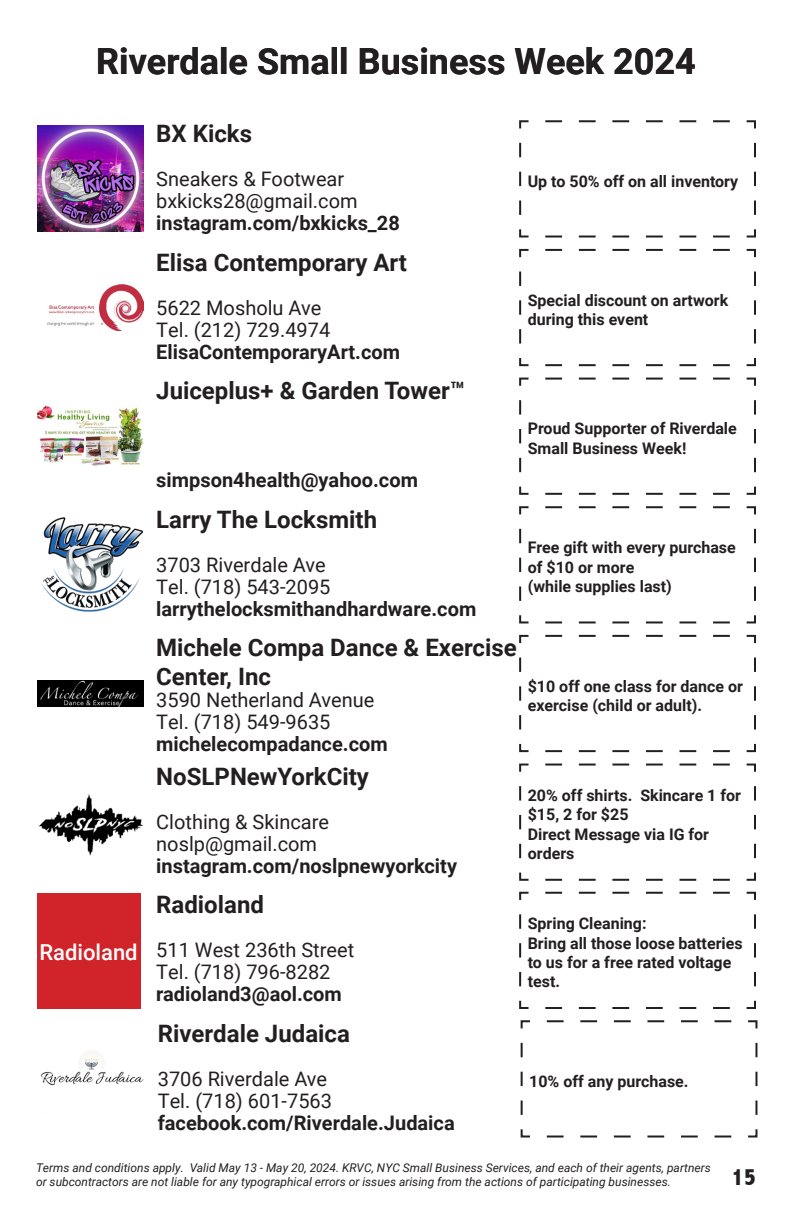
<style>
.page{position:relative;width:792px;height:1224px;background:#fff}
.page>*{position:absolute;margin:0;border:0;box-sizing:border-box;transform-origin:0 0}
.t1{font:700 36px "Roboto";color:#231f20}
.BusinessName{font:700 24px/28.8px "Roboto";color:#231f20}
.t2{font:800 condensed 24px "Abadi";color:#231f20}
.t3{font:500 22px "Roboto";color:#fff}
.Business_Address{font:20px "Roboto";color:#231f20}
.BusinessWebSocial{font:700 20px "Roboto";color:#231f20}
.Discount{font:700 16px/19.2px "Roboto";color:#231f20}
.t4{font:italic 12px/14.4px "Roboto";color:#231f20}
</style>
<div class="page">
<svg style="left:519px;top:506px;width:237px;height:118px"></svg>
<img style="left:41px;top:517px;width:103px;height:95px">
<svg style="left:519px;top:634px;width:237px;height:119px"></svg>
<img style="left:38px;top:680px;width:106px;height:27px">
<svg style="left:519px;top:763px;width:237px;height:118px"></svg>
<img style="left:38px;top:794px;width:106px;height:62px">
<svg style="left:520px;top:1020px;width:238px;height:118px"></svg>
<img style="left:41px;top:1050px;width:103px;height:36px">
<svg style="left:519px;top:891px;width:237px;height:118px"></svg>
<div style="left:37px;top:893px;width:103px;height:115px;background:#d1232a"></div>
<svg style="left:519px;top:248px;width:237px;height:119px"></svg>
<img style="left:47px;top:284px;width:97px;height:47px">
<svg style="left:519px;top:120px;width:237px;height:118px"></svg>
<img style="left:38px;top:126px;width:106px;height:106px">
<svg style="left:519px;top:377px;width:237px;height:118px"></svg>
<img style="left:38px;top:406px;width:105px;height:60px">
<p class="t1" style="left:96px;top:36px;width:601px">Riverdale Small Business Week 2024</p>
<p class="t3" style="left:39px;top:937px;width:100px">Radioland</p>
<p class="BusinessName" style="left:156px;top:118px;width:97px">BX Kicks</p>
<p class="Business_Address" style="left:156px;top:165px;width:189px">Sneakers &amp; Footwear</p>
<p class="Business_Address" style="left:156px;top:187px;width:203px">bxkicks28@gmail.com</p>
<p class="BusinessWebSocial" style="left:156px;top:209px;width:245px">instagram.com/bxkicks_28</p>
<p class="BusinessName" style="left:156px;top:247px;width:252px">Elisa Contemporary Art</p>
<p class="Business_Address" style="left:156px;top:293px;width:167px">5622 Mosholu Ave</p>
<p class="Business_Address" style="left:156px;top:315px;width:176px">Tel. (212) 729.4974</p>
<p class="BusinessWebSocial" style="left:156px;top:337px;width:245px">ElisaContemporaryArt.com</p>
<p class="BusinessName" style="left:156px;top:375px;width:310px">Juiceplus+ &amp; Garden Tower™</p>
<p class="BusinessWebSocial" style="left:156px;top:466px;width:263px">simpson4health@yahoo.com</p>
<p class="BusinessName" style="left:156px;top:504px;width:222px">Larry The Locksmith</p>
<p class="Business_Address" style="left:156px;top:551px;width:171px">3703 Riverdale Ave</p>
<p class="Business_Address" style="left:156px;top:573px;width:176px">Tel. (718) 543-2095</p>
<p class="BusinessWebSocial" style="left:156px;top:595px;width:322px">larrythelocksmithandhardware.com</p>
<p class="BusinessName" style="left:156px;top:633px;width:362px">Michele Compa Dance &amp; Exercise<br>Center, Inc</p>
<p class="Business_Address" style="left:156px;top:686px;width:220px">3590 Netherland Avenue</p>
<p class="Business_Address" style="left:156px;top:708px;width:176px">Tel. (718) 549-9635</p>
<p class="BusinessWebSocial" style="left:156px;top:730px;width:233px">michelecompadance.com</p>
<p class="BusinessName" style="left:156px;top:761px;width:214px">NoSLPNewYorkCity</p>
<p class="Business_Address" style="left:156px;top:808px;width:174px">Clothing &amp; Skincare</p>
<p class="Business_Address" style="left:156px;top:830px;width:162px">noslp@gmail.com</p>
<p class="BusinessWebSocial" style="left:156px;top:852px;width:302px">instagram.com/noslpnewyorkcity</p>
<p class="BusinessName" style="left:156px;top:890px;width:109px">Radioland</p>
<p class="Business_Address" style="left:156px;top:936px;width:199px">511 West 236th Street</p>
<p class="Business_Address" style="left:156px;top:958px;width:176px">Tel. (718) 796-8282</p>
<p class="BusinessWebSocial" style="left:156px;top:980px;width:187px">radioland3@aol.com</p>
<p class="BusinessName" style="left:158px;top:1018px;width:194px">Riverdale Judaica</p>
<p class="Business_Address" style="left:158px;top:1065px;width:171px">3706 Riverdale Ave</p>
<p class="Business_Address" style="left:158px;top:1087px;width:176px">Tel. (718) 601-7563</p>
<p class="BusinessWebSocial" style="left:158px;top:1109px;width:299px">facebook.com/Riverdale.Judaica</p>
<p class="Discount" style="left:528px;top:171px;width:212px">Up to 50% off on all inventory</p>
<p class="Discount" style="left:528px;top:290px;width:202px">Special discount on artwork during this event</p>
<p class="Discount" style="left:528px;top:418px;width:211px">Proud Supporter of Riverdale<br>Small Business Week!</p>
<p class="Discount" style="left:528px;top:538px;width:210px">Free gift with every purchase of $10 or more</p>
<p class="Discount" style="left:528px;top:576px;width:146px">(while supplies last)</p>
<p class="Discount" style="left:528px;top:676px;width:217px">$10 off one class for dance or exercise (child or adult).</p>
<p class="Discount" style="left:528px;top:785px;width:215px">20% off shirts. Skincare 1 for $15, 2 for $25</p>
<p class="Discount" style="left:528px;top:824px;width:183px">Direct Message via IG for orders</p>
<p class="Discount" style="left:528px;top:913px;width:120px">Spring Cleaning:</p>
<p class="Discount" style="left:528px;top:933px;width:216px">Bring all those loose batteries to us for a free rated voltage test.</p>
<p class="Discount" style="left:529px;top:1071px;width:161px">10% off any purchase.</p>
<p class="t4" style="left:36px;top:1160px;width:676px">Terms and conditions apply. Valid May 13 - May 20, 2024. KRVC, NYC Small Business Services, and each of their agents, partners or subcontractors are not liable for any typographical errors or issues arising from the actions of participating businesses.</p>
<h2 class="t2" style="left:732px;top:1163px;width:26px">15</h2>
</div>
